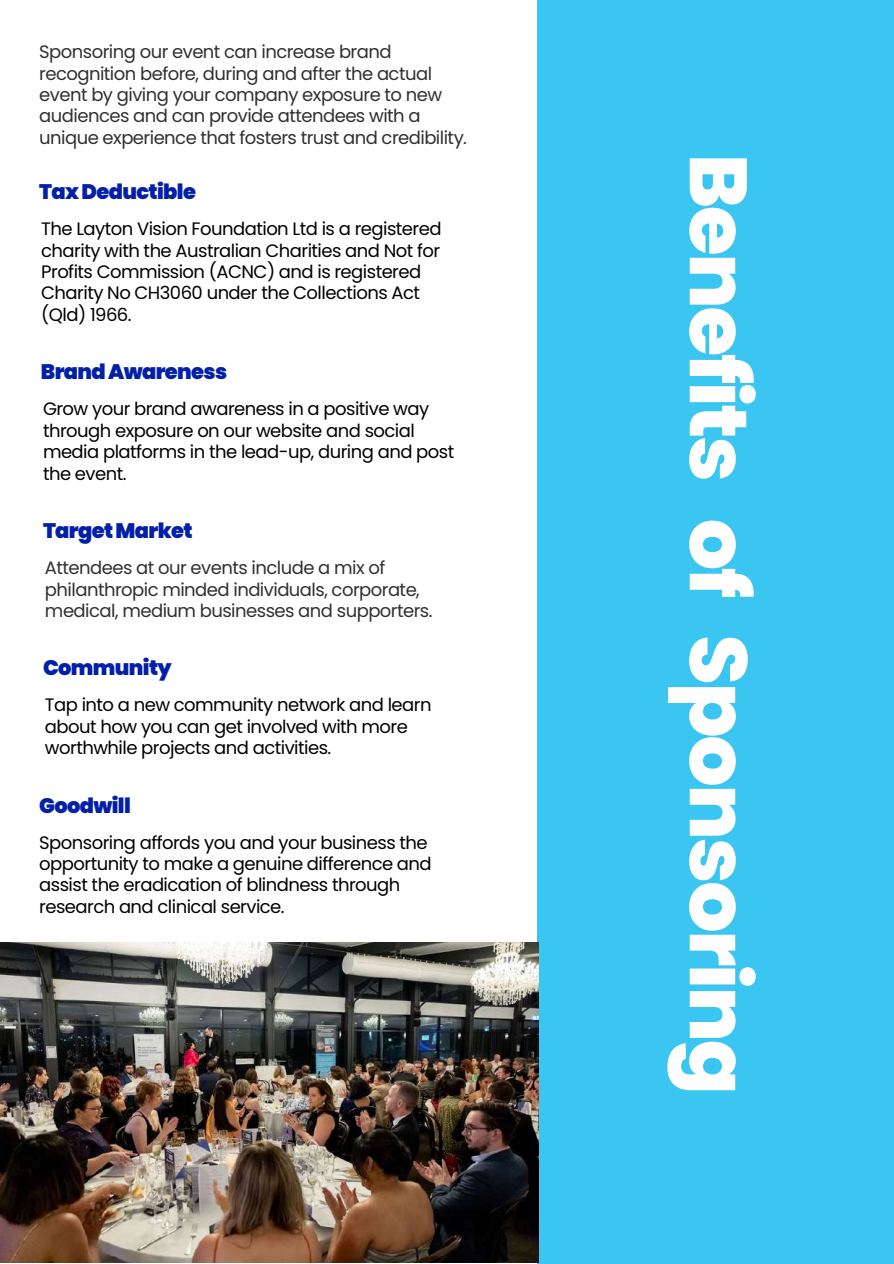
<style>
.page{position:relative;width:894px;height:1264px;background:#fff}
.page>*{position:absolute;margin:0;border:0;box-sizing:border-box;transform-origin:0 0}
.t1{font:800 81px "Poppins";letter-spacing:-.03em;color:#fff}
.t2{font:900 21px "Poppins";letter-spacing:-.03em;color:#0420a9}
.t3{font:18px/21.3px "Poppins";letter-spacing:-.03em;color:#000}
.t4{font:18px/21.3px "Poppins";letter-spacing:-.03em;color:#303030}
</style>
<div class="page">
<div style="left:537px;top:0;width:356px;height:1263px;background:#3bc6f1"></div>
<img style="left:0;top:942px;width:538px;height:320px">
<p class="t4" style="left:39px;top:41px;width:429px">Sponsoring our event can increase brand recognition before, during and after the actual event by giving your company exposure to new audiences and can provide attendees with a unique experience that fosters trust and credibility.</p>
<p class="t2" style="left:39px;top:177px;width:158px">TaxDeductible</p>
<p class="t3" style="left:41px;top:218px;width:401px">The Layton Vision Foundation Ltd is a registered charity with the Australian Charities and Not for Profits Commission (ACNC) and is registered Charity No CH3060 under the Collections Act (Qld) 1966.</p>
<p class="t2" style="left:41px;top:357px;width:188px">BrandAwareness</p>
<p class="t3" style="left:43px;top:398px;width:412px">Grow your brand awareness in a positive way through exposure on our website and social media platforms in the lead-up, during and post the event.</p>
<p class="t2" style="left:43px;top:516px;width:151px">TargetMarket</p>
<p class="t4" style="left:45px;top:557px;width:389px">Attendees at our events include a mix of philanthropic minded individuals, corporate, medical, medium businesses and supporters.</p>
<p class="t2" style="left:43px;top:653px;width:130px">Community</p>
<p class="t3" style="left:45px;top:694px;width:388px">Tap into a new community network and learn about how you can get involved with more worthwhile projects and activities.</p>
<p class="t2" style="left:39px;top:790px;width:93px">Goodwill</p>
<p class="t3" style="left:39px;top:831px;width:394px">Sponsoring affords you and your business the opportunity to make a genuine difference and assist the eradication of blindness through research and clinical service.</p>
<h1 class="t1" style="left:774px;top:154px;width:942px;rotate:90deg">Benefits of Sponsoring</h1>
</div>
